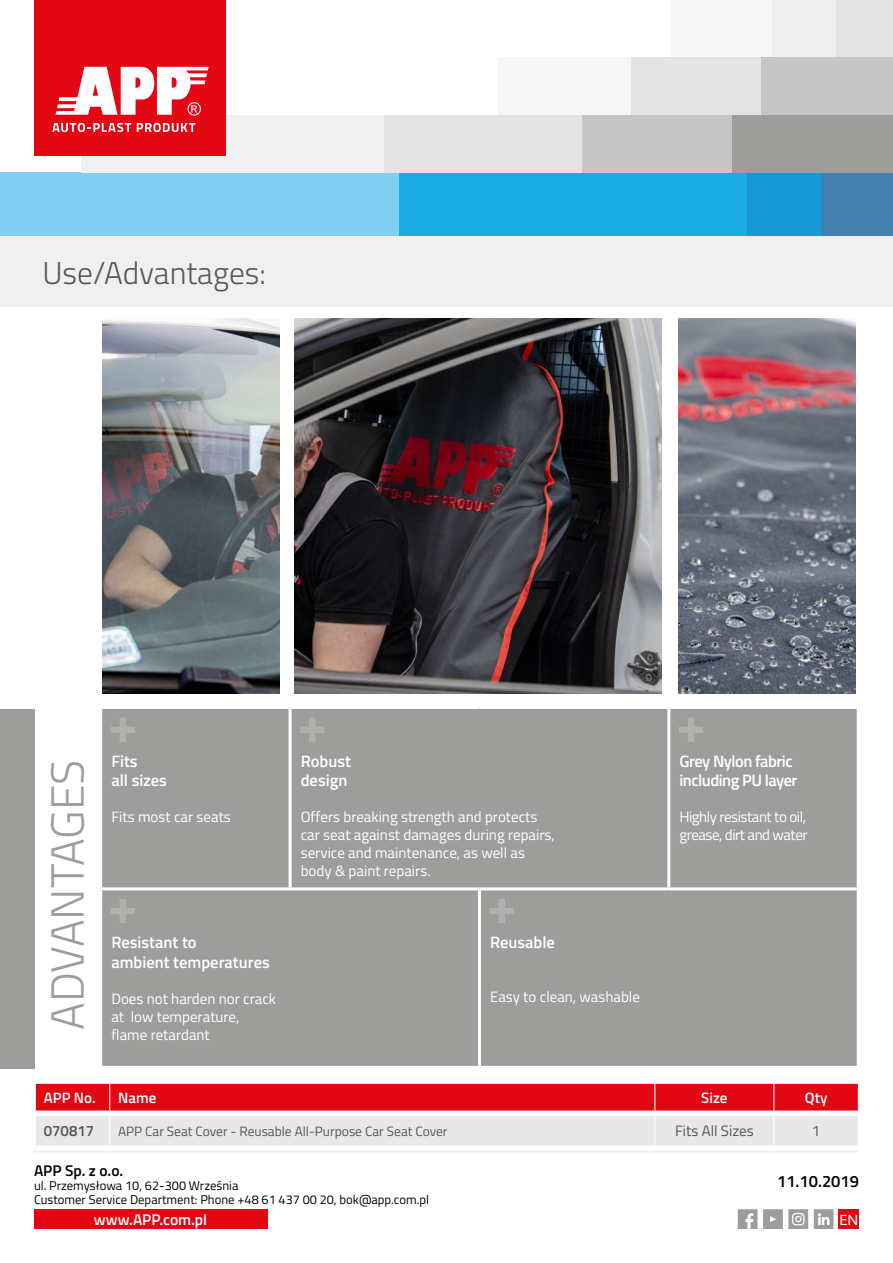
<style>
.page{position:relative;width:893px;height:1263px;background:#fff}
.page>*{position:absolute;margin:0;border:0;box-sizing:border-box;transform-origin:0 0}
.t1{font:300 46.5px "Titillium";letter-spacing:-.005em;color:#9d9d9c}
.t2{font:300 31.5px "Titillium";color:#575756}
.t3{font:600 16.5px/19.8px "Titillium";color:#fff}
.t4{font:600 16.5px/19.8px "Titillium";letter-spacing:-.03em;color:#fff}
.t5{font:600 16.5px "Titillium";color:#000}
.t6{font:600 15.45px "Titillium";color:#fff}
.t7{font:600 15.45px "Titillium";color:#000}
.t8{font:15px/18px "Titillium";color:#fff}
.t9{font:15px/18px "Titillium";letter-spacing:-.03em;color:#fff}
.t10{font:600 15px "Titillium";color:#fff}
.t11{font:15px "Titillium";color:#575756}
.t12{font:600 15px "Titillium";color:#575756}
.t13{font:semi-expanded 15px "Myriad Pro";color:#fff}
.t14{font:13.5px "Titillium";color:#575756}
.t15{font:12.75px/14.1px "Titillium";color:#000}
</style>
<div class="page">
<div style="left:727px;top:172px;width:97px;height:64px;background:#1899d6"></div>
<div style="left:398px;top:172px;width:348px;height:64px;background:#1cace4"></div>
<div style="left:0;top:172px;width:399px;height:64px;background:#83cff4"></div>
<div style="left:830px;top:0;width:63px;height:57px;background:#e3e3e3"></div>
<div style="left:746px;top:0;width:90px;height:57px;background:#eee"></div>
<div style="left:670px;top:0;width:101px;height:57px;background:#f6f6f6"></div>
<div style="left:761px;top:57px;width:132px;height:58px;background:#c6c6c6"></div>
<div style="left:629px;top:57px;width:132px;height:58px;background:#e3e3e3"></div>
<div style="left:499px;top:57px;width:132px;height:58px;background:#f6f6f6"></div>
<div style="left:822px;top:172px;width:71px;height:64px;background:#447faf"></div>
<div style="left:732px;top:115px;width:161px;height:57px;background:#9d9d9c"></div>
<div style="left:383px;top:115px;width:205px;height:57px;background:#e3e3e3"></div>
<div style="left:81px;top:115px;width:302px;height:57px;background:#f0f0f0"></div>
<div style="left:583px;top:115px;width:149px;height:57px;background:#c6c6c6"></div>
<div style="left:35px;top:0;width:191px;height:156px;background:#e30613"></div>
<svg style="left:52px;top:123px;width:79px;height:9px"></svg>
<svg style="left:137px;top:123px;width:58px;height:9px"></svg>
<svg style="left:55px;top:67px;width:154px;height:49px"></svg>
<hr style="left:34px;top:1151px;width:825px;height:1px;background:#ededed">
<svg style="left:738px;top:1209px;width:19px;height:20px"></svg>
<svg style="left:763px;top:1209px;width:45px;height:20px"></svg>
<svg style="left:814px;top:1209px;width:19px;height:20px"></svg>
<div style="left:838px;top:1209px;width:21px;height:20px;background:#e30613"></div>
<div style="left:34px;top:1209px;width:233px;height:20px;background:#e30613"></div>
<div style="left:0;top:236px;width:893px;height:71px;background:#f0f0f0"></div>
<div style="left:0;top:709px;width:35px;height:360px;background:#9d9d9c"></div>
<div style="left:102px;top:709px;width:755px;height:357px;background:#9d9d9c"></div>
<hr style="left:478px;top:890px;width:3px;height:176px;background:#fff">
<hr style="left:289px;top:709px;width:3px;height:178px;background:#fff">
<hr style="left:667px;top:709px;width:3px;height:178px;background:#fff">
<hr style="left:99px;top:887px;width:191px;height:3px;background:#fff">
<hr style="left:290px;top:887px;width:189px;height:3px;background:#fff">
<hr style="left:479px;top:887px;width:190px;height:3px;background:#fff">
<hr style="left:669px;top:887px;width:191px;height:3px;background:#fff">
<svg style="left:111px;top:718px;width:24px;height:24px"></svg>
<svg style="left:111px;top:899px;width:24px;height:24px"></svg>
<svg style="left:300px;top:718px;width:24px;height:24px"></svg>
<svg style="left:679px;top:718px;width:24px;height:24px"></svg>
<svg style="left:490px;top:899px;width:24px;height:24px"></svg>
<svg style="left:35px;top:1083px;width:824px;height:62px;background:#e8898f"></svg>
<img style="left:295px;top:319px;width:366px;height:375px">
<img style="left:103px;top:319px;width:177px;height:375px">
<img style="left:679px;top:319px;width:177px;height:375px">
<h2 class="t2" style="left:43px;top:250px;width:225px">Use/Advantages:</h2>
<h1 class="t1" style="left:34px;top:1030px;width:271px;rotate:-90deg">ADVANTAGES</h1>
<p class="t3" style="left:111px;top:750px;width:57px">Fits<br>all sizes</p>
<p class="t8" style="left:111px;top:807px;width:121px">Fits most car seats</p>
<p class="t3" style="left:111px;top:931px;width:160px">Resistant to<br>ambient temperatures</p>
<p class="t8" style="left:111px;top:989px;width:166px">Does not harden nor crack at low temperature, flame retardant</p>
<p class="t3" style="left:301px;top:750px;width:52px">Robust design</p>
<p class="t8" style="left:301px;top:807px;width:256px">Offers breaking strength and protects car seat against damages during repairs, service and maintenance, as well as body &amp; paint repairs.</p>
<p class="t3" style="left:490px;top:931px;width:66px">Reusable</p>
<p class="t8" style="left:490px;top:987px;width:151px">Easy to clean, washable</p>
<p class="t4" style="left:679px;top:750px;width:120px">Grey Nylon fabric including PU layer</p>
<p class="t9" style="left:679px;top:807px;width:130px">Highly resistant to oil, grease, dirt and water</p>
<p class="t10" style="left:44px;top:1086px;width:53px">APP No.</p>
<p class="t10" style="left:118px;top:1086px;width:40px">Name</p>
<p class="t10" style="left:701px;top:1086px;width:28px">Size</p>
<p class="t10" style="left:805px;top:1086px;width:24px">Qty</p>
<p class="t12" style="left:44px;top:1120px;width:52px">070817</p>
<p class="t14" style="left:118px;top:1121px;width:331px">APP Car Seat Cover - Reusable All-Purpose Car Seat Cover</p>
<p class="t11" style="left:675px;top:1120px;width:80px">Fits All Sizes</p>
<p class="t11" style="left:812px;top:1120px;width:10px">1</p>
<p class="t7" style="left:34px;top:1159px;width:91px">APP Sp. z o.o.</p>
<p class="t15" style="left:34px;top:1178px;width:397px">ul. Przemysłowa 10, 62-300 Września<br>Customer Service Department: Phone +48 61 437 00 20, bok@app.com.pl</p>
<p class="t6" style="left:94px;top:1208px;width:115px">www.APP.com.pl</p>
<p class="t5" style="left:777px;top:1169px;width:83px">11.10.2019</p>
<p class="t13" style="left:839px;top:1210px;width:20px">EN</p>
</div>
